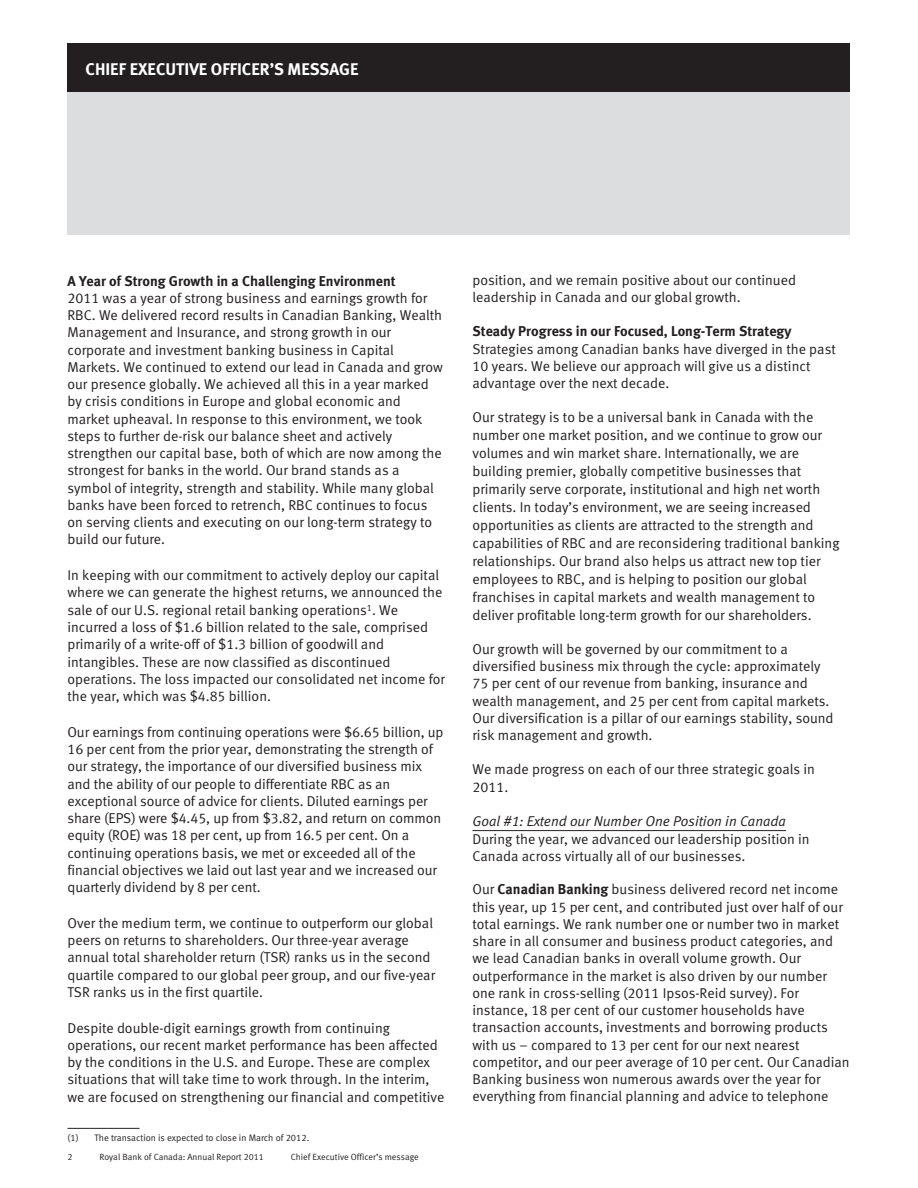
<style>
.page{position:relative;width:918px;height:1188px;background:#fff}
.page>*{position:absolute;margin:0;border:0;box-sizing:border-box;transform-origin:0 0}
.t1{font:16.8px "Meta Bold LF";color:#fff}
.t2{font:14.25px/17.2px "Meta Normal LF";color:#231f20}
.t3{font:14.25px "Meta Bold LF";color:#231f20}
.t4{font:italic 14.25px "Meta Normal LF";color:#231f20}
.t5{font:9.3px "Meta Normal LF";color:#231f20}
.t6{font:9px "Meta Normal LF";color:#231f20}
.s1{font-family:"Meta Bold LF"}
</style>
<div class="page">
<div style="left:68px;top:43px;width:782px;height:50px;background:#231f20"></div>
<div style="left:68px;top:93px;width:782px;height:15px;background:#dcdddf"></div>
<div style="left:68px;top:108px;width:782px;height:16px;background:#dcdddf"></div>
<div style="left:68px;top:124px;width:782px;height:16px;background:#dcdddf"></div>
<div style="left:68px;top:140px;width:782px;height:16px;background:#dcdddf"></div>
<div style="left:68px;top:156px;width:782px;height:15px;background:#dcdddf"></div>
<div style="left:68px;top:171px;width:782px;height:16px;background:#dcdddf"></div>
<div style="left:68px;top:187px;width:782px;height:16px;background:#dcdddf"></div>
<div style="left:68px;top:203px;width:782px;height:16px;background:#dcdddf"></div>
<div style="left:68px;top:219px;width:782px;height:15px;background:#dcdddf"></div>
<hr style="left:472px;top:830px;width:314px;height:1px;background:#231f20">
<hr style="left:68px;top:1128px;width:72px;height:1px;background:#231f20">
<p class="t1" style="left:86px;top:62px;width:274px">CHIEF EXECUTIVE OFFICER’S MESSAGE</p>
<p class="t3" style="left:68px;top:275px;width:330px">A Year of Strong Growth in a Challenging Environment</p>
<p class="t2" style="left:68px;top:290px;width:377px">2011 was a year of strong business and earnings growth for RBC. We delivered record results in Canadian Banking, Wealth Management and Insurance, and strong growth in our corporate and investment banking business in Capital Markets. We continued to extend our lead in Canada and grow our presence globally. We achieved all this in a year marked by crisis conditions in Europe and global economic and market upheaval. In response to this environment, we took steps to further de-risk our balance sheet and actively strengthen our capital base, both of which are now among the strongest for banks in the world. Our brand stands as a symbol of integrity, strength and stability. While many global banks have been forced to retrench, RBC continues to focus on serving clients and executing on our long-term strategy to build our future.</p>
<p class="t2" style="left:67px;top:568px;width:379px">In keeping with our commitment to actively deploy our capital where we can generate the highest returns, we announced the sale of our U.S. regional retail banking operations<sup>1</sup>. We incurred a loss of $1.6 billion related to the sale, comprised primarily of a write-off of $1.3 billion of goodwill and intangibles. These are now classified as discontinued operations. The loss impacted our consolidated net income for the year, which was $4.85 billion.</p>
<p class="t2" style="left:67px;top:724px;width:378px">Our earnings from continuing operations were $6.65 billion, up 16 per cent from the prior year, demonstrating the strength of our strategy, the importance of our diversified business mix and the ability of our people to differentiate RBC as an exceptional source of advice for clients. Diluted earnings per share (EPS) were $4.45, up from $3.82, and return on common equity (ROE) was 18 per cent, up from 16.5 per cent. On a continuing operations basis, we met or exceeded all of the financial objectives we laid out last year and we increased our quarterly dividend by 8 per cent.</p>
<p class="t2" style="left:67px;top:915px;width:369px">Over the medium term, we continue to outperform our global peers on returns to shareholders. Our three-year average annual total shareholder return (TSR) ranks us in the second quartile compared to our global peer group, and our five-year TSR ranks us in the first quartile.</p>
<p class="t2" style="left:67px;top:1020px;width:378px">Despite double-digit earnings growth from continuing operations, our recent market performance has been affected by the conditions in the U.S. and Europe. These are complex situations that will take time to work through. In the interim, we are focused on strengthening our financial and competitive</p>
<p class="t5" style="left:68px;top:1134px;width:243px">(1) The transaction is expected to close in March of 2012.</p>
<p class="t6" style="left:68px;top:1154px;width:7px">2</p>
<p class="t6" style="left:100px;top:1154px;width:166px">Royal Bank of Canada: Annual Report 2011</p>
<p class="t6" style="left:291px;top:1154px;width:130px">Chief Executive Officer’s message</p>
<p class="t2" style="left:473px;top:272px;width:325px">position, and we remain positive about our continued leadership in Canada and our global growth.</p>
<p class="t3" style="left:473px;top:326px;width:321px">Steady Progress in our Focused, Long-Term Strategy</p>
<p class="t2" style="left:473px;top:341px;width:365px">Strategies among Canadian banks have diverged in the past<br>10 years. We believe our approach will give us a distinct advantage over the next decade.</p>
<p class="t2" style="left:473px;top:410px;width:369px;line-height:18px">Our strategy is to be a universal bank in Canada with the number one market position, and we continue to grow our volumes and win market share. Internationally, we are building premier, globally competitive businesses that primarily serve corporate, institutional and high net worth clients. In today’s environment, we are seeing increased opportunities as clients are attracted to the strength and capabilities of RBC and are reconsidering traditional banking relationships. Our brand also helps us attract new top tier employees to RBC, and is helping to position our global franchises in capital markets and wealth management to deliver profitable long-term growth for our shareholders.</p>
<p class="t2" style="left:473px;top:641px;width:363px">Our growth will be governed by our commitment to a diversified business mix through the cycle: approximately 75 per cent of our revenue from banking, insurance and wealth management, and 25 per cent from capital markets.<br>Our diversification is a pillar of our earnings stability, sound risk management and growth.</p>
<p class="t2" style="left:473px;top:761px;width:344px;line-height:18px">We made progress on each of our three strategic goals in<br>2011.</p>
<p class="t4" style="left:472px;top:816px;width:315px">Goal #1: Extend our Number One Position in Canada</p>
<p class="t2" style="left:472px;top:831px;width:339px">During the year, we advanced our leadership position in<br>Canada across virtually all of our businesses.</p>
<p class="t2" style="left:472px;top:882px;width:379px">Our <span class="s1">Canadian Banking</span> business delivered record net income this year, up 15 per cent, and contributed just over half of our total earnings. We rank number one or number two in market share in all consumer and business product categories, and we lead Canadian banks in overall volume growth. Our outperformance in the market is also driven by our number one rank in cross-selling (2011 Ipsos-Reid survey). For instance, 18 per cent of our customer households have transaction accounts, investments and borrowing products with us – compared to 13 per cent for our next nearest competitor, and our peer average of 10 per cent. Our Canadian Banking business won numerous awards over the year for everything from financial planning and advice to telephone</p>
</div>
